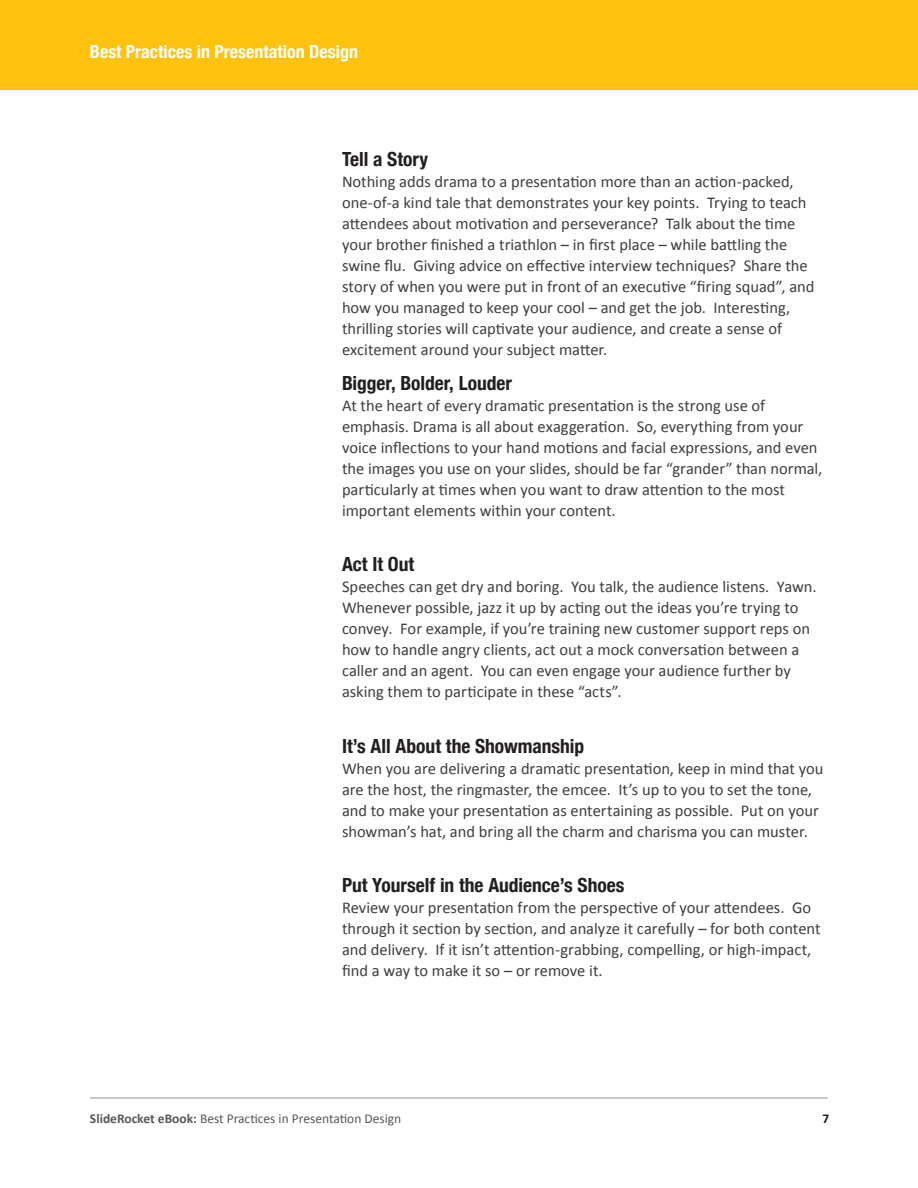
<style>
.page{position:relative;width:918px;height:1188px;background:#fff}
.page>*{position:absolute;margin:0;border:0;box-sizing:border-box;transform-origin:0 0}
.Header_03{font:700 condensed 19.5px "Helvetica Neue";color:#231f20}
.t1{font:700 condensed 18px "Helvetica Neue";color:#fff}
.ebook_Paragraph_styl{font:16.5px/21px "Calibri";color:#3e3e3f}
.Header_03-2{font:16.5px/21px "Calibri";color:#3e3e3f}
.t2{font:13.5px "Calibri";color:#57585a}
.t3{font:700 13.5px "Calibri";color:#231f20}
.s1{font-weight:700}
</style>
<div class="page">
<div style="left:0;top:0;width:918px;height:89px;background:#ffc20e"></div>
<hr style="left:90px;top:1098px;width:738px;height:1px;background:#939598">
<p class="t1" style="left:90px;top:40px;width:270px">Best Practices in Presentation Design</p>
<p class="Header_03" style="left:342px;top:148px;width:88px">Tell a Story</p>
<p class="ebook_Paragraph_styl" style="left:342px;top:171px;width:474px">Nothing adds drama to a presentation more than an action-packed, one-of-a kind tale that demonstrates your key points. Trying to teach attendees about motivation and perseverance? Talk about the time your brother finished a triathlon – in first place – while battling the swine flu. Giving advice on effective interview techniques? Share the story of when you were put in front of an executive “firing squad”, and how you managed to keep your cool – and get the job. Interesting, thrilling stories will captivate your audience, and create a sense of excitement around your subject matter.</p>
<p class="Header_03" style="left:342px;top:371px;width:172px">Bigger, Bolder, Louder</p>
<p class="Header_03-2" style="left:342px;top:394px;width:482px">At the heart of every dramatic presentation is the strong use of emphasis. Drama is all about exaggeration. So, everything from your voice inflections to your hand motions and facial expressions, and even the images you use on your slides, should be far “grander” than normal, particularly at times when you want to draw attention to the most important elements within your content.</p>
<p class="Header_03" style="left:342px;top:553px;width:74px">Act It Out</p>
<p class="ebook_Paragraph_styl" style="left:342px;top:576px;width:476px">Speeches can get dry and boring. You talk, the audience listens. Yawn.<br>Whenever possible, jazz it up by acting out the ideas you’re trying to convey. For example, if you’re training new customer support reps on how to handle angry clients, act out a mock conversation between a caller and an agent. You can even engage your audience further by asking them to participate in these “acts”.</p>
<p class="Header_03" style="left:342px;top:734px;width:244px">It’s All About the Showmanship</p>
<p class="ebook_Paragraph_styl" style="left:342px;top:757px;width:483px">When you are delivering a dramatic presentation, keep in mind that you are the host, the ringmaster, the emcee. It’s up to you to set the tone, and to make your presentation as entertaining as possible. Put on your showman’s hat, and bring all the charm and charisma you can muster.</p>
<p class="Header_03" style="left:342px;top:874px;width:284px">Put Yourself in the Audience’s Shoes</p>
<p class="ebook_Paragraph_styl" style="left:342px;top:897px;width:480px">Review your presentation from the perspective of your attendees. Go through it section by section, and analyze it carefully – for both content and delivery. If it isn’t attention-grabbing, compelling, or high-impact, find a way to make it so – or remove it.</p>
<p class="t2" style="left:90px;top:1110px;width:313px"><span class="s1">SlideRocket eBook:</span> Best Practices in Presentation Design</p>
<p class="t3" style="left:822px;top:1110px;width:8px">7</p>
</div>
